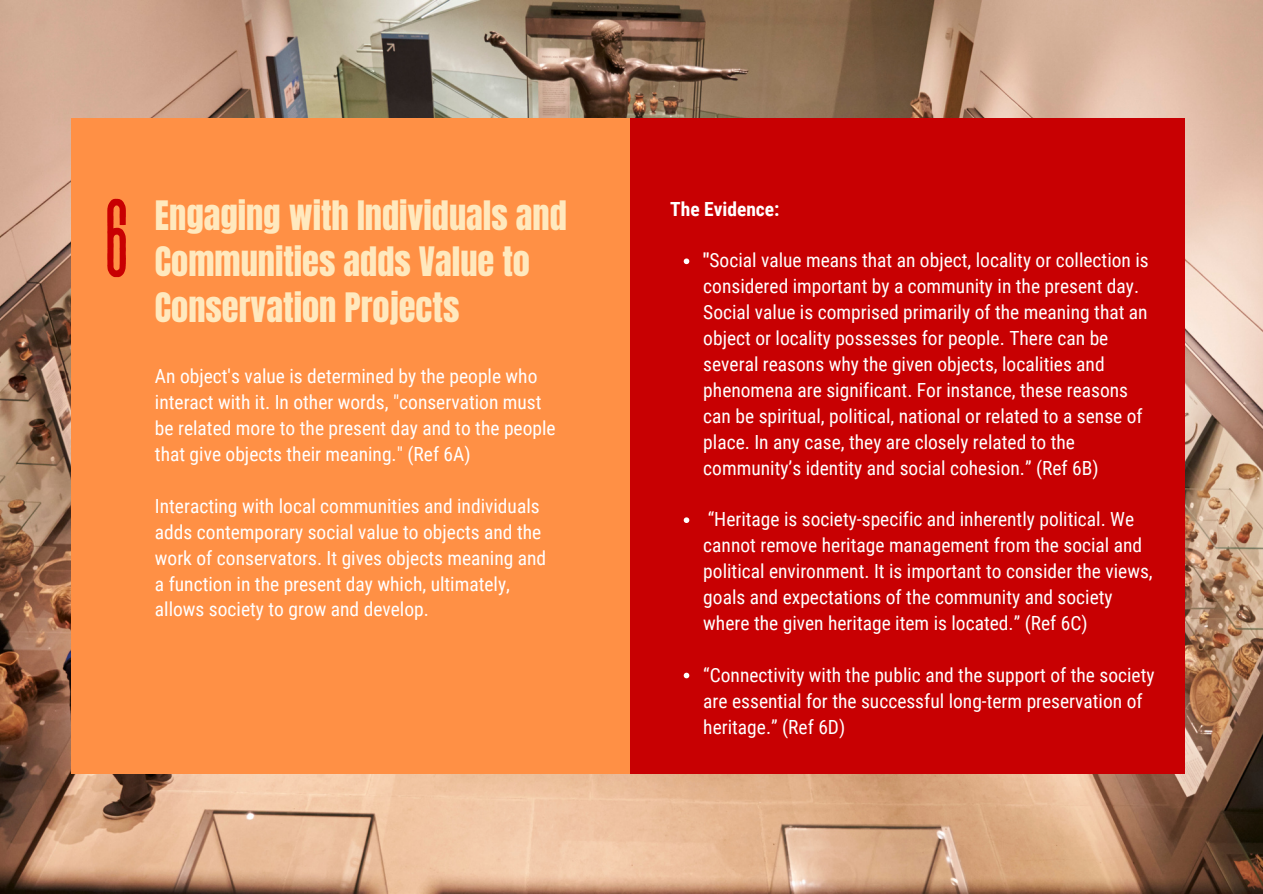
<style>
.page{position:relative;width:1263px;height:894px;background:#fff}
.page>*{position:absolute;margin:0;border:0;box-sizing:border-box;transform-origin:0 0}
.t1{font:110.4px "Revive 80 Tall";color:#c80002}
.t2{font:34.5px/46px "Anton";color:#ffe9be}
.t3{font:19.5px/25.8px "Roboto Condensed";color:#fff}
.t4{font:700 19.5px "Roboto Condensed";color:#fff}
.s1{font-weight:700}
</style>
<div class="page">
<img style="left:0;top:0;width:1263px;height:893px">
<div style="left:627px;top:118px;width:558px;height:656px;background:#c80002"></div>
<div style="left:71px;top:118px;width:558px;height:656px;background:#ff9045"></div>
<svg style="left:683px;top:258px;width:6px;height:7px"></svg>
<svg style="left:684px;top:517px;width:5px;height:6px"></svg>
<svg style="left:684px;top:672px;width:5px;height:6px"></svg>
<h1 class="t1" style="left:103px;top:182px;width:28px">6</h1>
<h2 class="t2" style="left:155px;top:193px;width:413px">Engaging with Individuals and<br>Communities adds Value to<br>Conservation Projects</h2>
<p class="t3" style="left:155px;top:364px;width:402px">An object's value is determined by the people who interact with it. In other words, "conservation must be related more to the present day and to the people that give objects their meaning." (Ref 6A)</p>
<p class="t3" style="left:155px;top:493px;width:393px">Interacting with local communities and individuals adds contemporary social value to objects and the work of conservators. It gives objects meaning and a function in the present day which, ultimately, allows society to grow and develop.</p>
<p class="t4" style="left:670px;top:197px;width:111px">The Evidence:</p>
<p class="t3" style="left:703px;top:248px;width:447px"><span class="s1">"</span>Social value means that an object, locality or collection is considered important by a community in the present day.<br>Social value is comprised primarily of the meaning that an object or locality possesses for people. There can be several reasons why the given objects, localities and phenomena are significant. For instance, these reasons can be spiritual, political, national or related to a sense of place. In any case, they are closely related to the community’s identity and social cohesion.” (Ref 6B)</p>
<p class="t3" style="left:703px;top:506px;width:451px">“Heritage is society-specific and inherently political. We cannot remove heritage management from the social and political environment. It is important to consider the views, goals and expectations of the community and society where the given heritage item is located.” (Ref 6C)</p>
<p class="t3" style="left:703px;top:662px;width:453px">“Connectivity with the public and the support of the society are essential for the successful long-term preservation of heritage.” (Ref 6D)</p>
</div>
